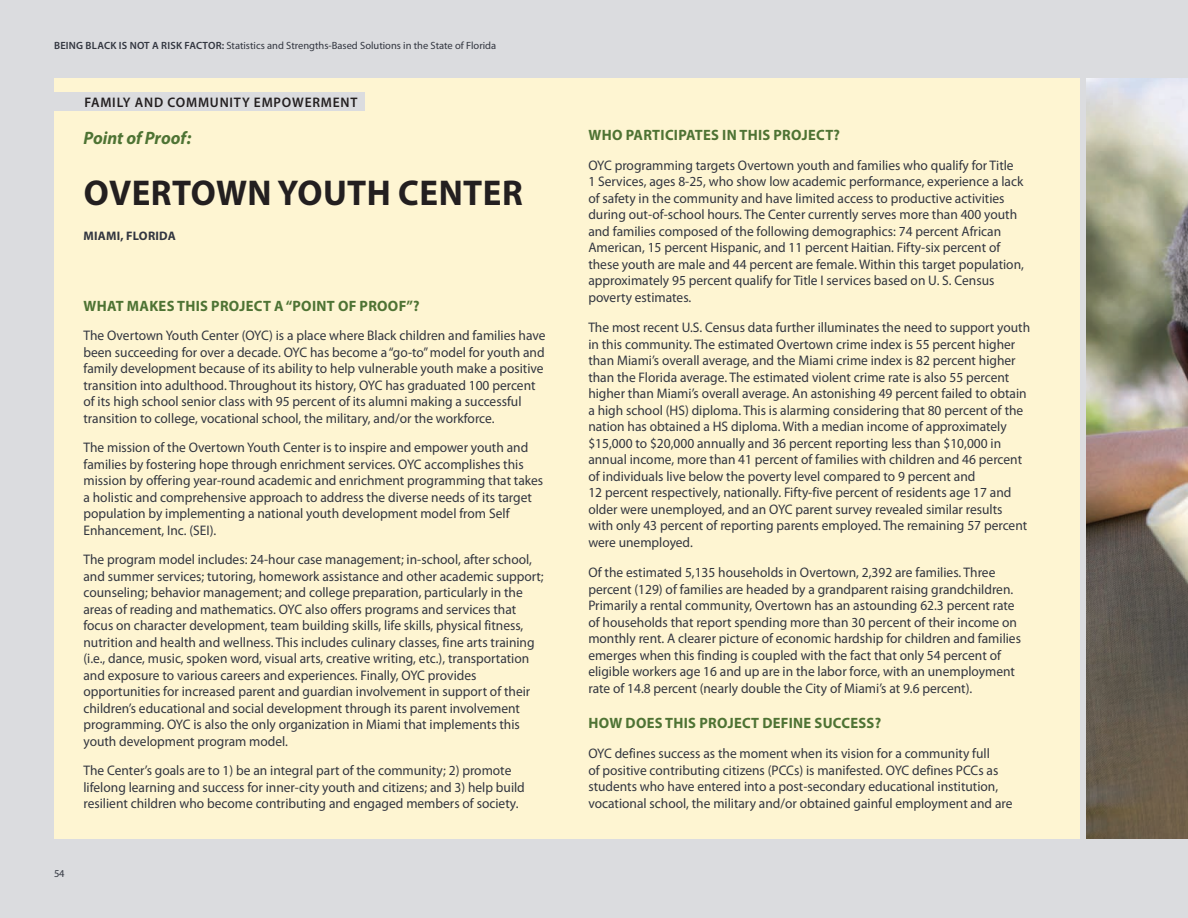
<style>
.page{position:relative;width:1188px;height:918px;background:#dbdcdf}
.page>*{position:absolute;margin:0;border:0;box-sizing:border-box;transform-origin:0 0}
.t1{font:700 36px "Myriad Pro";letter-spacing:.015em;color:#231f20}
.t2{font:italic 700 18px "Myriad Pro";color:#4e7334}
.t3{font:700 15px "Myriad Pro";letter-spacing:.02em;color:#4e7334}
.t4{font:13.8px/16.5px "Myriad Pro";color:#323640}
.t5{font:600 13.8px "Myriad Pro";letter-spacing:.06em;color:#231f20}
.t6{font:700 12.3px "Myriad Pro";letter-spacing:.02em;color:#323640}
.t7{font:10.5px "Myriad Pro";color:#323640}
.s1{font-weight:600}
</style>
<div class="page">
<div style="left:54px;top:78px;width:1025px;height:761px;background:#fef5d2"></div>
<img style="left:1086px;top:78px;width:102px;height:761px">
<div style="left:0;top:93px;width:364px;height:18px;background:#dbdcdf"></div>
<p class="t7" style="left:54px;top:39px;width:444px"><span class="s1">BEING BLACK IS NOT A RISK FACTOR:</span> Statistics and Strengths-Based Solutions in the State of Florida</p>
<p class="t5" style="left:84px;top:93px;width:275px">FAMILY AND COMMUNITY EMPOWERMENT</p>
<h2 class="t2" style="left:83px;top:126px;width:109px">Point of Proof:</h2>
<h1 class="t1" style="left:84px;top:170px;width:440px">OVERTOWN YOUTH CENTER</h1>
<p class="t6" style="left:84px;top:228px;width:94px">MIAMI, FLORIDA</p>
<p class="t3" style="left:84px;top:296px;width:337px">WHAT MAKES THIS PROJECT A “POINT OF PROOF”?</p>
<p class="t4" style="left:83px;top:327px;width:464px">The Overtown Youth Center (OYC) is a place where Black children and families have been succeeding for over a decade. OYC has become a “go-to” model for youth and family development because of its ability to help vulnerable youth make a positive transition into adulthood. Throughout its history, OYC has graduated 100 percent of its high school senior class with 95 percent of its alumni making a successful transition to college, vocational school, the military, and/or the workforce.</p>
<p class="t4" style="left:83px;top:439px;width:461px">The mission of the Overtown Youth Center is to inspire and empower youth and families by fostering hope through enrichment services. OYC accomplishes this mission by offering year-round academic and enrichment programming that takes a holistic and comprehensive approach to address the diverse needs of its target population by implementing a national youth development model from Self Enhancement, Inc. (SEI).</p>
<p class="t4" style="left:83px;top:551px;width:462px">The program model includes: 24-hour case management; in-school, after school, and summer services; tutoring, homework assistance and other academic support; counseling; behavior management; and college preparation, particularly in the areas of reading and mathematics. OYC also offers programs and services that focus on character development, team building skills, life skills, physical fitness, nutrition and health and wellness. This includes culinary classes, fine arts training (i.e., dance, music, spoken word, visual arts, creative writing, etc.), transportation and exposure to various careers and experiences. Finally, OYC provides opportunities for increased parent and guardian involvement in support of their children’s educational and social development through its parent involvement programming. OYC is also the only organization in Miami that implements this youth development program model.</p>
<p class="t4" style="left:83px;top:762px;width:443px">The Center’s goals are to 1) be an integral part of the community; 2) promote lifelong learning and success for inner-city youth and citizens; and 3) help build resilient children who become contributing and engaged members of society.</p>
<p class="t7" style="left:54px;top:867px;width:12px">54</p>
<p class="t3" style="left:589px;top:125px;width:253px">WHO PARTICIPATES IN THIS PROJECT?</p>
<p class="t4" style="left:588px;top:157px;width:437px">OYC programming targets Overtown youth and families who qualify for Title 1 Services, ages 8-25, who show low academic performance, experience a lack of safety in the community and have limited access to productive activities during out-of-school hours. The Center currently serves more than 400 youth and families composed of the following demographics: 74 percent African American, 15 percent Hispanic, and 11 percent Haitian. Fifty-six percent of these youth are male and 44 percent are female. Within this target population, approximately 95 percent qualify for Title I services based on U. S. Census poverty estimates.</p>
<p class="t4" style="left:588px;top:319px;width:443px">The most recent U.S. Census data further illuminates the need to support youth in this community. The estimated Overtown crime index is 55 percent higher than Miami’s overall average, and the Miami crime index is 82 percent higher than the Florida average. The estimated violent crime rate is also 55 percent higher than Miami’s overall average. An astonishing 49 percent failed to obtain a high school (HS) diploma. This is alarming considering that 80 percent of the nation has obtained a HS diploma. With a median income of approximately $15,000 to $20,000 annually and 36 percent reporting less than $10,000 in annual income, more than 41 percent of families with children and 46 percent of individuals live below the poverty level compared to 9 percent and<br>12 percent respectively, nationally. Fifty-five percent of residents age 17 and older were unemployed, and an OYC parent survey revealed similar results with only 43 percent of reporting parents employed. The remaining 57 percent were unemployed.</p>
<p class="t4" style="left:588px;top:564px;width:434px">Of the estimated 5,135 households in Overtown, 2,392 are families. Three percent (129) of families are headed by a grandparent raising grandchildren.<br>Primarily a rental community, Overtown has an astounding 62.3 percent rate of households that report spending more than 30 percent of their income on monthly rent. A clearer picture of economic hardship for children and families emerges when this finding is coupled with the fact that only 54 percent of eligible workers age 16 and up are in the labor force, with an unemployment rate of 14.8 percent (nearly double the City of Miami’s at 9.6 percent).</p>
<p class="t3" style="left:589px;top:713px;width:294px">HOW DOES THIS PROJECT DEFINE SUCCESS?</p>
<p class="t4" style="left:588px;top:745px;width:426px">OYC defines success as the moment when its vision for a community full<br>of positive contributing citizens (PCCs) is manifested. OYC defines PCCs as students who have entered into a post-secondary educational institution, vocational school, the military and/or obtained gainful employment and are</p>
</div>
